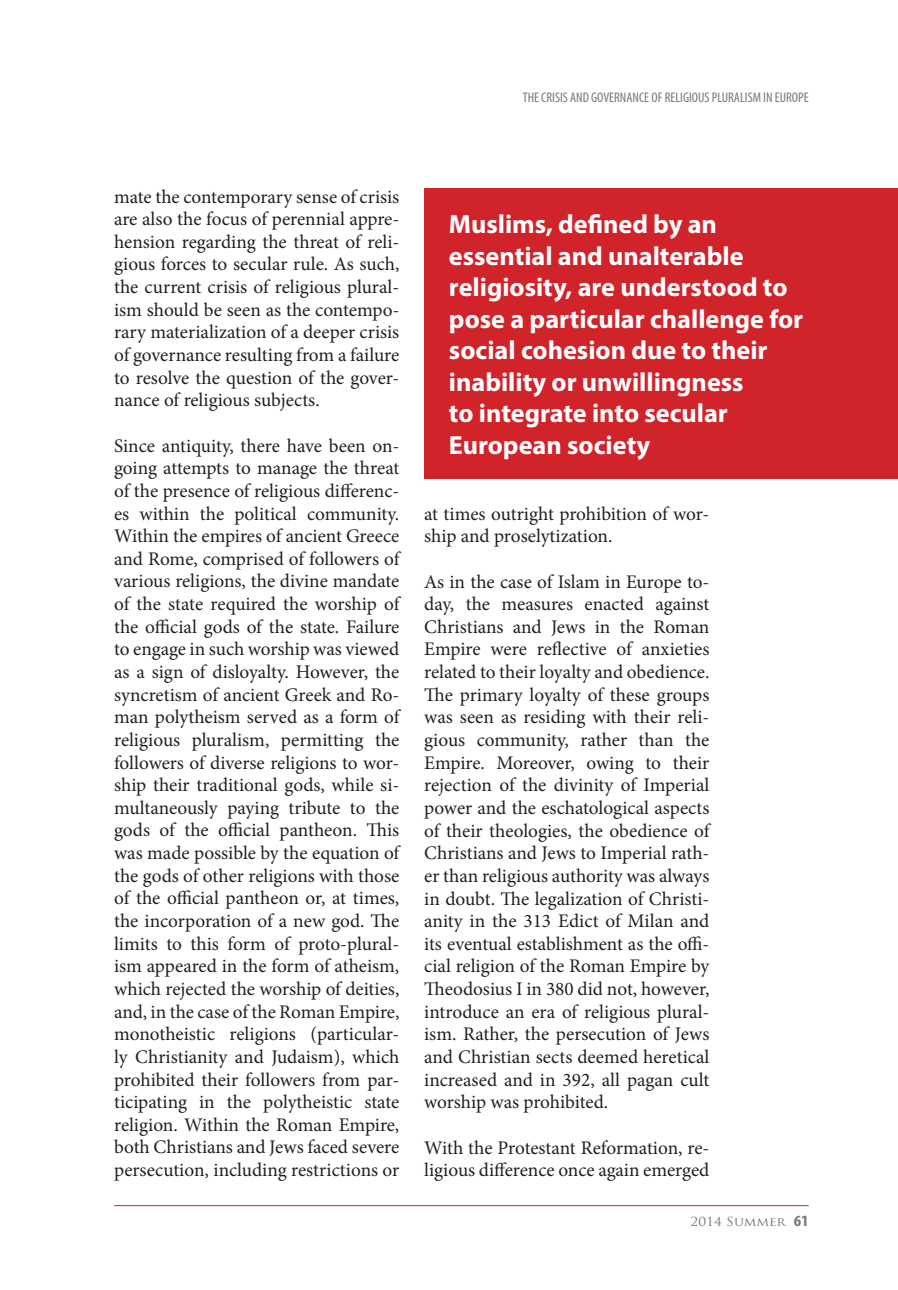
<style>
.page{position:relative;width:898px;height:1290px;background:#fff}
.page>*{position:absolute;margin:0;border:0;box-sizing:border-box;transform-origin:0 0}
.t1{font:700 26.25px/31.5px "Myriad Pro";color:#fff}
.t2{font:19.25px/22.6px "Minion Pro";letter-spacing:-.005em;color:#231f20;text-align:justify}
.t3{font:condensed 14px "Myriad Pro";color:#76787b}
.t4{font:12.25px "Trajan Pro";color:#76787b;scale:1.11 1}
.s1{font-family:"Myriad Pro";font-weight:700;font-stretch:condensed;font-size:15.75px}
</style>
<div class="page">
<hr style="left:114px;top:1205px;width:695px;height:1px;background:#d1232a">
<div style="left:424px;top:189px;width:474px;height:290px;background:#d1232a"></div>
<p class="t3" style="left:523px;top:89px;width:287px">THE CRISIS AND GOVERNANCE OF RELIGIOUS PLURALISM IN EUROPE</p>
<p class="t2" style="left:114px;top:185px;width:287px">mate the contemporary sense of crisis are also the focus of perennial appre&shy;hension regarding the threat of reli&shy;gious forces to secular rule. As such, the current crisis of religious plural&shy;ism should be seen as the contempo&shy;rary materialization of a deeper crisis of governance resulting from a failure to resolve the question of the gover&shy;nance of religious subjects.</p>
<p class="t2" style="left:114px;top:434px;width:287px">Since antiquity, there have been on&shy;going attempts to manage the threat of the presence of religious differenc&shy;es within the political community.<br>Within the empires of ancient Greece and Rome, comprised of followers of various religions, the divine mandate of the state required the worship of the official gods of the state. Failure to engage in such worship was viewed as a sign of disloyalty. However, the syncretism of ancient Greek and Ro&shy;man polytheism served as a form of religious pluralism, permitting the followers of diverse religions to wor&shy;ship their traditional gods, while si&shy;multaneously paying tribute to the gods of the official pantheon. This was made possible by the equation of the gods of other religions with those of the official pantheon or, at times, the incorporation of a new god. The limits to this form of proto-plural&shy;ism appeared in the form of atheism, which rejected the worship of deities, and, in the case of the Roman Empire, monotheistic religions (particular&shy;ly Christianity and Judaism), which prohibited their followers from par&shy;ticipating in the polytheistic state religion. Within the Roman Empire, both Christians and Jews faced severe persecution, including restrictions or</p>
<h1 class="t1" style="left:449px;top:208px;width:356px">Muslims, defined by an essential and unalterable religiosity, are understood to pose a particular challenge for social cohesion due to their inability or unwillingness<br>to integrate into secular<br>European society</h1>
<p class="t2" style="left:424px;top:502px;width:287px">at times outright prohibition of wor&shy;ship and proselytization.</p>
<p class="t2" style="left:424px;top:570px;width:287px">As in the case of Islam in Europe to&shy;day, the measures enacted against Christians and Jews in the Roman Empire were reflective of anxieties related to their loyalty and obedience.<br>The primary loyalty of these groups was seen as residing with their reli&shy;gious community, rather than the Empire. Moreover, owing to their rejection of the divinity of Imperial power and the eschatological aspects of their theologies, the obedience of Christians and Jews to Imperial rath&shy;er than religious authority was always in doubt. The legalization of Christi&shy;anity in the 313 Edict of Milan and its eventual establishment as the offi&shy;cial religion of the Roman Empire by Theodosius I in 380 did not, however, introduce an era of religious plural&shy;ism. Rather, the persecution of Jews and Christian sects deemed heretical increased and in 392, all pagan cult worship was prohibited.</p>
<p class="t2" style="left:424px;top:1136px;width:287px">With the Protestant Reformation, re&shy;ligious difference once again emerged</p>
<p class="t4" style="left:691px;top:1213px;width:108px">2014 SUMMER <span class="s1">61</span></p>
</div>
